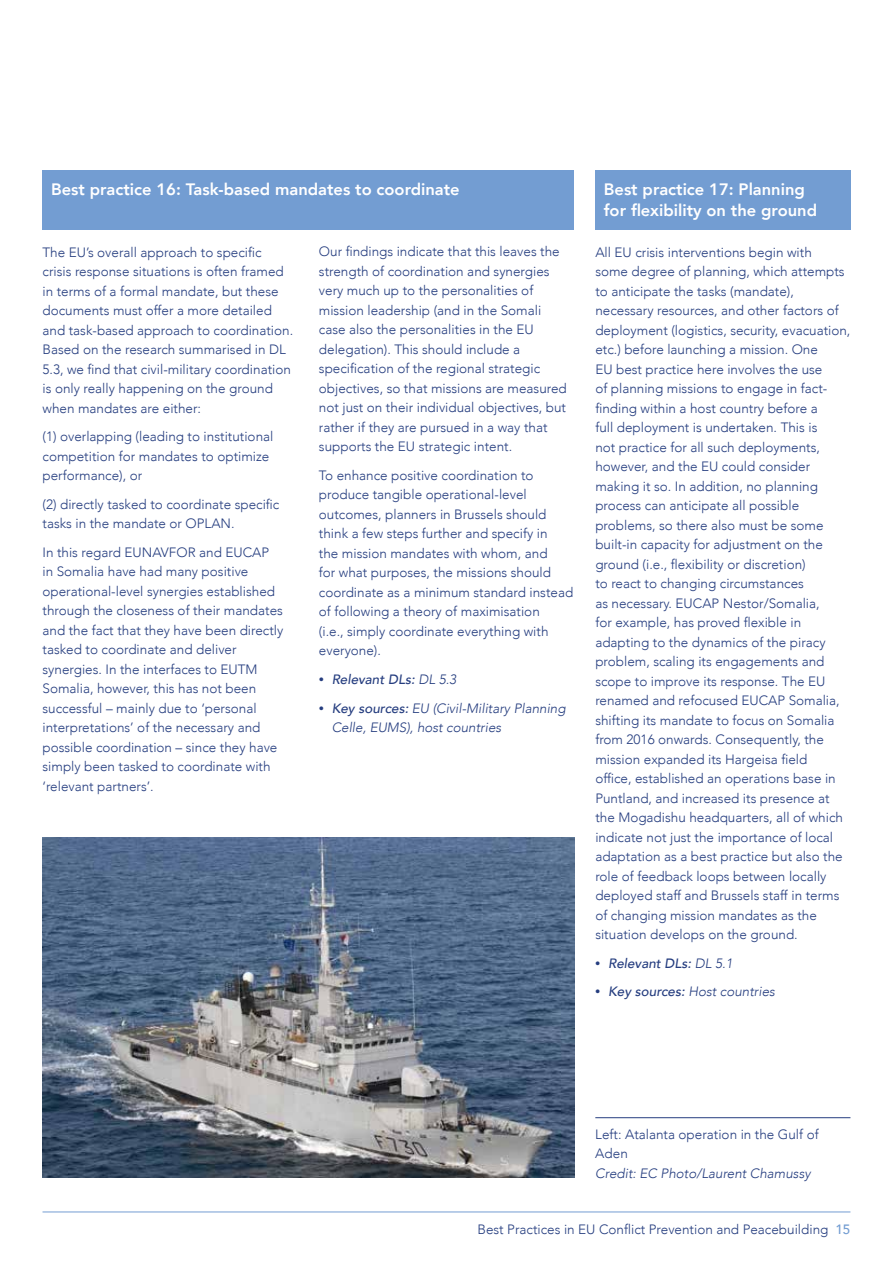
<style>
.page{position:relative;width:893px;height:1263px;background:#fff}
.page>*{position:absolute;margin:0;border:0;box-sizing:border-box;transform-origin:0 0}
.t1{font:800 16.5px/21px "Avenir";color:#fff}
.t2{font:300 13.5px/19.5px "Avenir";color:#253d7f}
.t3{font:italic 300 13.5px/19.5px "Avenir";color:#253d7f}
.t4{font:italic 500 13.5px "Avenir";color:#253d7f}
.s1{font-weight:300;font-style:normal;font-size:10.5px}
.s2{font-weight:300}
.s3{font-style:normal;font-size:10.5px}
.s4{font-weight:500}
.s5{font-weight:500;color:#739dd2}
</style>
<div class="page">
<hr style="left:43px;top:1211px;width:807px;height:1px;background:#739dd2">
<div style="left:43px;top:170px;width:531px;height:60px;background:#739dd2"></div>
<div style="left:595px;top:170px;width:255px;height:60px;background:#739dd2"></div>
<hr style="left:595px;top:1117px;width:255px;height:1px;background:#253d7f">
<img style="left:43px;top:838px;width:531px;height:340px">
<p class="t1" style="left:51px;top:179px;width:410px">Best practice 16: Task-based mandates to coordinate</p>
<p class="t1" style="left:604px;top:179px;width:215px">Best practice 17: Planning for flexibility on the ground</p>
<p class="t2" style="left:43px;top:242px;width:252px">The EU’s overall approach to specific crisis response situations is often framed in terms of a formal mandate, but these documents must offer a more detailed and task-based approach to coordination.<br>Based on the research summarised in DL 5.3, we find that civil-military coordination is only really happening on the ground when mandates are either:</p>
<p class="t2" style="left:43px;top:427px;width:232px">(1) overlapping (leading to institutional competition for mandates to optimize performance), or</p>
<p class="t2" style="left:43px;top:494px;width:238px">(2) directly tasked to coordinate specific tasks in the mandate or OPLAN.</p>
<p class="t2" style="left:43px;top:542px;width:242px">In this regard EUNAVFOR and EUCAP<br>in Somalia have had many positive operational-level synergies established through the closeness of their mandates and the fact that they have been directly tasked to coordinate and deliver synergies. In the interfaces to EUTM Somalia, however, this has not been successful – mainly due to ‘personal interpretations’ of the necessary and possible coordination – since they have simply been tasked to coordinate with ‘relevant partners’.</p>
<p class="t2" style="left:319px;top:242px;width:249px">Our findings indicate that this leaves the strength of coordination and synergies very much up to the personalities of mission leadership (and in the Somali case also the personalities in the EU delegation). This should include a specification of the regional strategic objectives, so that missions are measured not just on their individual objectives, but rather if they are pursued in a way that supports the EU strategic intent.</p>
<p class="t2" style="left:319px;top:466px;width:256px">To enhance positive coordination to produce tangible operational-level outcomes, planners in Brussels should think a few steps further and specify in<br>the mission mandates with whom, and<br>for what purposes, the missions should coordinate as a minimum standard instead of following a theory of maximisation<br>(i.e., simply coordinate everything with everyone).</p>
<p class="t4" style="left:319px;top:671px;width:139px"><span class="s1">•</span> Relevant DLs: <span class="s2">DL 5.3</span></p>
<p class="t3" style="left:332px;top:698px;width:236px;text-indent:-13px"><span class="s3">•</span> <span class="s4">Key sources:</span> EU (Civil-Military Planning<br>Celle, EUMS), host countries</p>
<p class="t2" style="left:595px;top:242px;width:257px">All EU crisis interventions begin with<br>some degree of planning, which attempts to anticipate the tasks (mandate), necessary resources, and other factors of deployment (logistics, security, evacuation, etc.) before launching a mission. One<br>EU best practice here involves the use<br>of planning missions to engage in fact&shy;finding within a host country before a<br>full deployment is undertaken. This is<br>not practice for all such deployments, however, and the EU could consider making it so. In addition, no planning process can anticipate all possible problems, so there also must be some built-in capacity for adjustment on the ground (i.e., flexibility or discretion)<br>to react to changing circumstances<br>as necessary. EUCAP Nestor/Somalia,<br>for example, has proved flexible in adapting to the dynamics of the piracy problem, scaling its engagements and scope to improve its response. The EU renamed and refocused EUCAP Somalia, shifting its mandate to focus on Somalia from 2016 onwards. Consequently, the mission expanded its Hargeisa field<br>office, established an operations base in Puntland, and increased its presence at the Mogadishu headquarters, all of which indicate not just the importance of local adaptation as a best practice but also the role of feedback loops between locally deployed staff and Brussels staff in terms of changing mission mandates as the situation develops on the ground.</p>
<p class="t4" style="left:595px;top:955px;width:139px"><span class="s1">•</span> Relevant DLs: <span class="s2">DL 5.1</span></p>
<p class="t3" style="left:595px;top:982px;width:181px"><span class="s3">•</span> <span class="s4">Key sources:</span> Host countries</p>
<p class="t2" style="left:595px;top:1124px;width:225px">Left: Atalanta operation in the Gulf of<br>Aden</p>
<p class="t3" style="left:595px;top:1163px;width:217px">Credit: EC Photo/Laurent Chamussy</p>
<p class="t2" style="left:477px;top:1219px;width:374px">Best Practices in EU Conflict Prevention and Peacebuilding <span class="s5">15</span></p>
</div>
